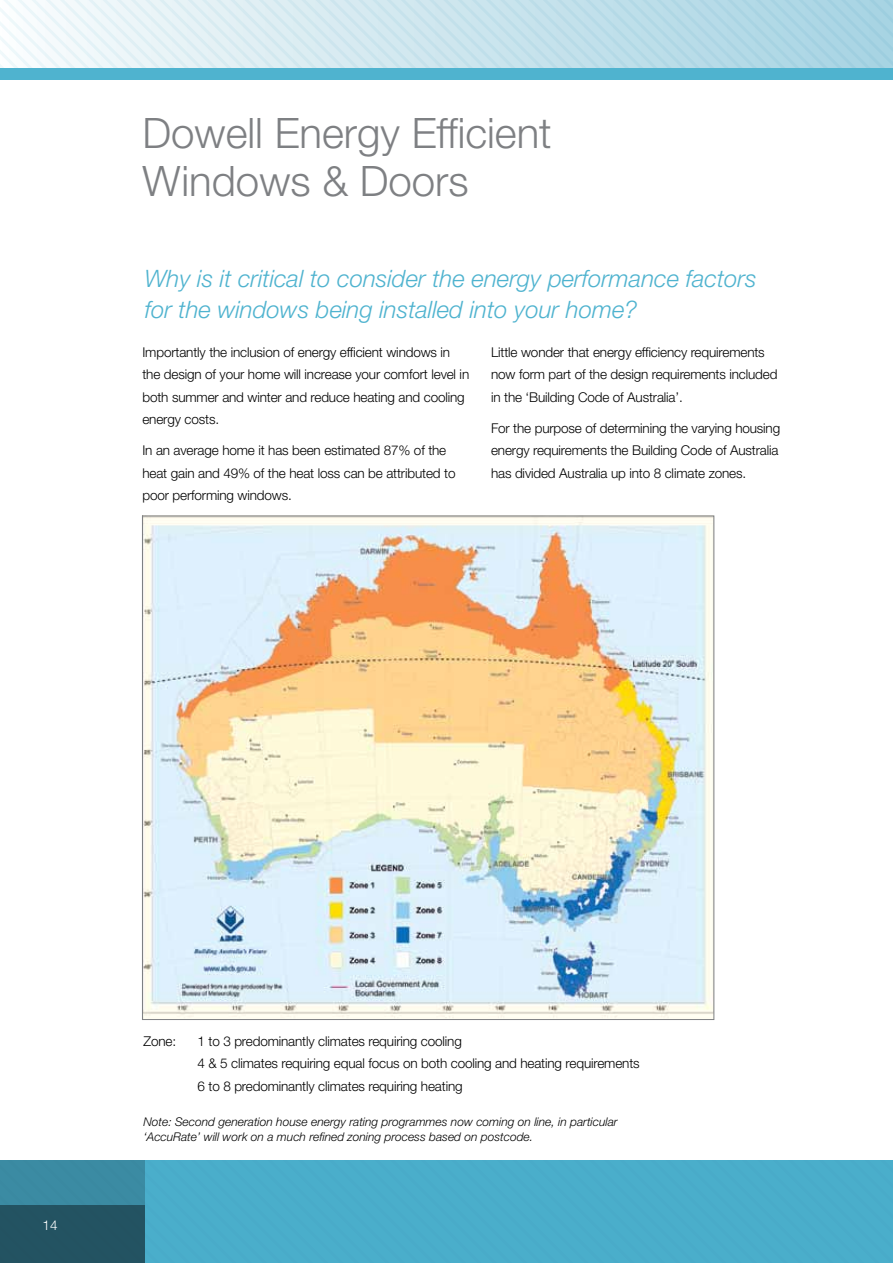
<style>
.page{position:relative;width:893px;height:1263px;background:#fff}
.page>*{position:absolute;margin:0;border:0;box-sizing:border-box;transform-origin:0 0}
.t1{font:300 42px/48px "Helvetica Neue LT Std";color:#7e8083}
.t2{font:italic 300 24px/31.5px "Helvetica Neue LT Std";color:#4fb3cf}
.t3{font:300 13.5px/22.5px "Helvetica Neue LT Std";letter-spacing:-.01em;color:#000}
.t4{font:300 13.5px "Helvetica Neue LT Std";color:#fff}
.t5{font:italic 300 12px/14.4px "Helvetica Neue LT Std";color:#000}
</style>
<div class="page">
<svg style="left:0;top:0;width:893px;height:69px;background:#c9e4ed"></svg>
<div style="left:0;top:69px;width:893px;height:11px;background:#4fb3cf"></div>
<div style="left:145px;top:1160px;width:748px;height:103px;background:#4aaecb"></div>
<div style="left:0;top:1160px;width:145px;height:103px;background:#3b8ba3"></div>
<img style="left:144px;top:518px;width:568px;height:500px">
<div style="left:0;top:1205px;width:145px;height:58px;background:#235362"></div>
<h1 class="t1" style="left:142px;top:108px;width:411px">Dowell Energy Efficient<br>Windows &amp; Doors</h1>
<h2 class="t2" style="left:145px;top:262px;width:613px">Why is it critical to consider the energy performance factors for the windows being installed into your home?</h2>
<p class="t3" style="left:142px;top:340px;width:328px">Importantly the inclusion of energy efficient windows in the design of your home will increase your comfort level in both summer and winter and reduce heating and cooling energy costs.</p>
<p class="t3" style="left:142px;top:439px;width:315px">In an average home it has been estimated 87% of the heat gain and 49% of the heat loss can be attributed to poor performing windows.</p>
<p class="t3" style="left:491px;top:340px;width:288px">Little wonder that energy efficiency requirements now form part of the design requirements included in the ‘Building Code of Australia’.</p>
<p class="t3" style="left:491px;top:416px;width:291px">For the purpose of determining the varying housing energy requirements the Building Code of Australia has divided Australia up into 8 climate zones.</p>
<p class="t4" style="left:43px;top:1217px;width:17px">14</p>
<p class="t3" style="left:144px;top:1029px;width:34px">Zone:</p>
<p class="t3" style="left:198px;top:1029px;width:444px">1 to 3 predominantly climates requiring cooling<br>4 &amp; 5 climates requiring equal focus on both cooling and heating requirements<br>6 to 8 predominantly climates requiring heating</p>
<p class="t5" style="left:144px;top:1115px;width:476px">Note: Second generation house energy rating programmes now coming on line, in particular ‘AccuRate’ will work on a much refined zoning process based on postcode.</p>
</div>
